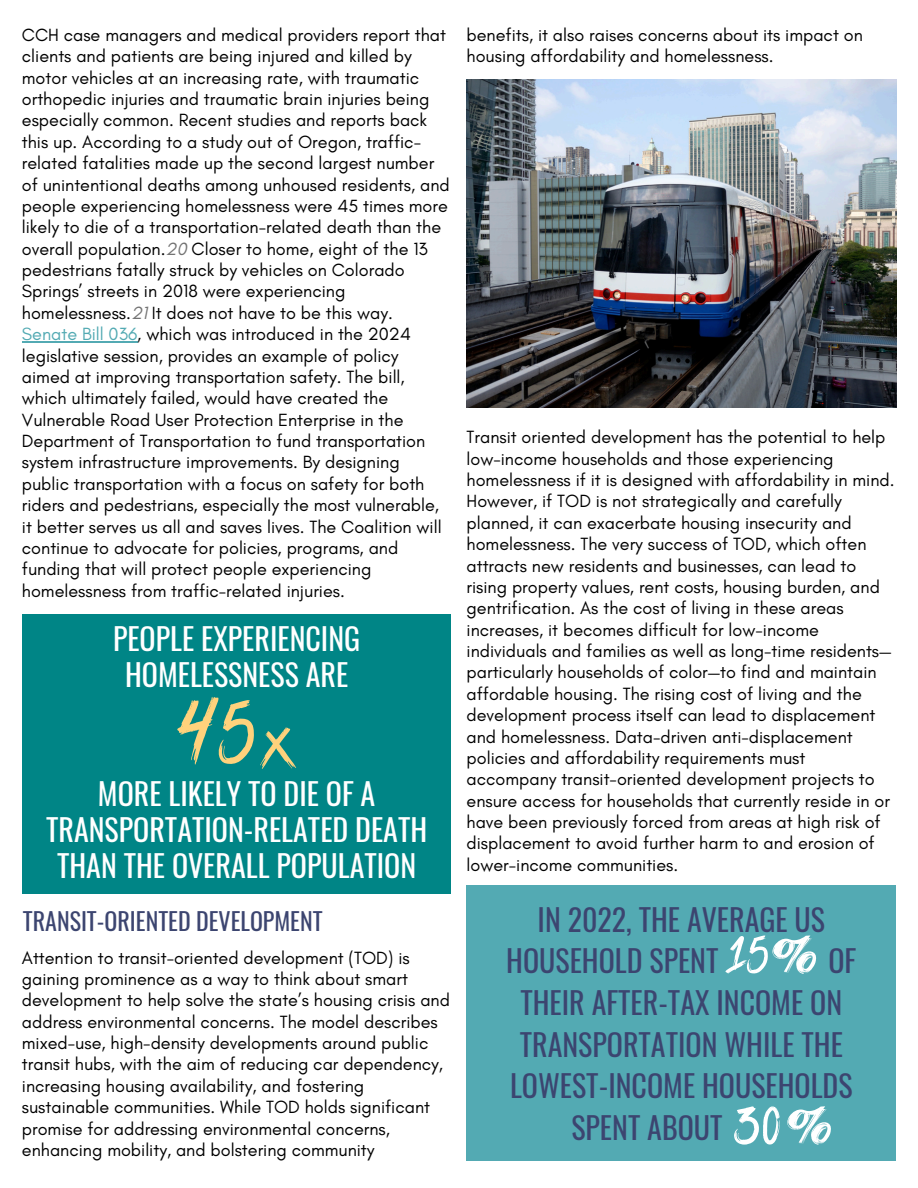
<style>
.page{position:relative;width:918px;height:1188px;background:#fff}
.page>*{position:absolute;margin:0;border:0;box-sizing:border-box;transform-origin:0 0}
.t1{font:30px/41.7px "Oswald";color:#3c4570}
.t2{font:30px/36px "Oswald";color:#fff;text-align:center}
.t3{font:24px "Oswald";color:#3c4570}
.t4{font:18px/21.3px "Glacial Indifference";color:#000}
.s1{font-style:italic;color:#737373}
.s2{color:#53aab3}
</style>
<div class="page">
<div style="left:22px;top:615px;width:429px;height:279px;background:#008586"></div>
<svg style="left:177px;top:697px;width:77px;height:67px"></svg>
<svg style="left:260px;top:727px;width:36px;height:42px"></svg>
<div style="left:467px;top:885px;width:429px;height:275px;background:#53aab3"></div>
<img style="left:467px;top:80px;width:429px;height:327px">
<svg style="left:725px;top:935px;width:92px;height:39px"></svg>
<svg style="left:787px;top:1106px;width:44px;height:39px"></svg>
<svg style="left:734px;top:1106px;width:46px;height:39px"></svg>
<hr style="left:22px;top:341px;width:115px;height:1px;background:#53aab3">
<p class="t4" style="left:22px;top:24px;width:429px">CCH case managers and medical providers report that clients and patients are being injured and killed by motor vehicles at an increasing rate, with traumatic orthopedic injuries and traumatic brain injuries being especially common. Recent studies and reports back this up. According to a study out of Oregon, traffic&shy;related fatalities made up the second largest number of unintentional deaths among unhoused residents, and people experiencing homelessness were 45 times more likely to die of a transportation-related death than the overall population.<span class="s1">20</span> Closer to home, eight of the 13 pedestrians fatally struck by vehicles on Colorado Springs’ streets in 2018 were experiencing homelessness.<span class="s1">21</span> It does not have to be this way.<br><span class="s2">Senate Bill 036</span>, which was introduced in the 2024 legislative session, provides an example of policy aimed at improving transportation safety. The bill, which ultimately failed, would have created the Vulnerable Road User Protection Enterprise in the Department of Transportation to fund transportation system infrastructure improvements. By designing public transportation with a focus on safety for both riders and pedestrians, especially the most vulnerable, it better serves us all and saves lives. The Coalition will continue to advocate for policies, programs, and funding that will protect people experiencing homelessness from traffic-related injuries.</p>
<h1 class="t4" style="left:467px;top:24px;width:398px">benefits, it also raises concerns about its impact on housing affordability and homelessness.</h1>
<p class="t4" style="left:467px;top:426px;width:430px">Transit oriented development has the potential to help low-income households and those experiencing homelessness if it is designed with affordability in mind.<br>However, if TOD is not strategically and carefully planned, it can exacerbate housing insecurity and homelessness. The very success of TOD, which often attracts new residents and businesses, can lead to rising property values, rent costs, housing burden, and gentrification. As the cost of living in these areas increases, it becomes difficult for low-income individuals and families as well as long-time residents— particularly households of color—to find and maintain affordable housing. The rising cost of living and the development process itself can lead to displacement and homelessness. Data-driven anti-displacement policies and affordability requirements must accompany transit-oriented development projects to ensure access for households that currently reside in or have been previously forced from areas at high risk of displacement to avoid further harm to and erosion of lower-income communities.</p>
<p class="t2" style="left:113px;top:619px;width:249px">PEOPLE EXPERIENCING<br>HOMELESSNESS ARE</p>
<p class="t2" style="left:46px;top:774px;width:383px">MORE LIKELY TO DIE OF A<br>TRANSPORTATION-RELATED DEATH<br>THAN THE OVERALL POPULATION</p>
<h2 class="t3" style="left:23px;top:903px;width:301px">TRANSIT-ORIENTED DEVELOPMENT</h2>
<p class="t4" style="left:22px;top:947px;width:430px">Attention to transit-oriented development (TOD) is gaining prominence as a way to think about smart development to help solve the state’s housing crisis and address environmental concerns. The model describes mixed-use, high-density developments around public transit hubs, with the aim of reducing car dependency, increasing housing availability, and fostering sustainable communities. While TOD holds significant promise for addressing environmental concerns, enhancing mobility, and bolstering community</p>
<h1 class="t1" style="left:506px;top:897px;width:320px;text-indent:31px">IN 2022, THE AVERAGE US<br>HOUSEHOLD SPENT</h1>
<h1 class="t1" style="left:828px;top:939px;width:29px">OF</h1>
<h1 class="t1" style="left:520px;top:981px;width:323px">THEIR AFTER-TAX INCOME ON</h1>
<h1 class="t1" style="left:520px;top:1022px;width:325px">TRANSPORTATION WHILE THE</h1>
<h1 class="t1" style="left:510px;top:1064px;width:344px">LOWEST-INCOME HOUSEHOLDS</h1>
<h1 class="t1" style="left:571px;top:1105px;width:153px">SPENT ABOUT</h1>
</div>
